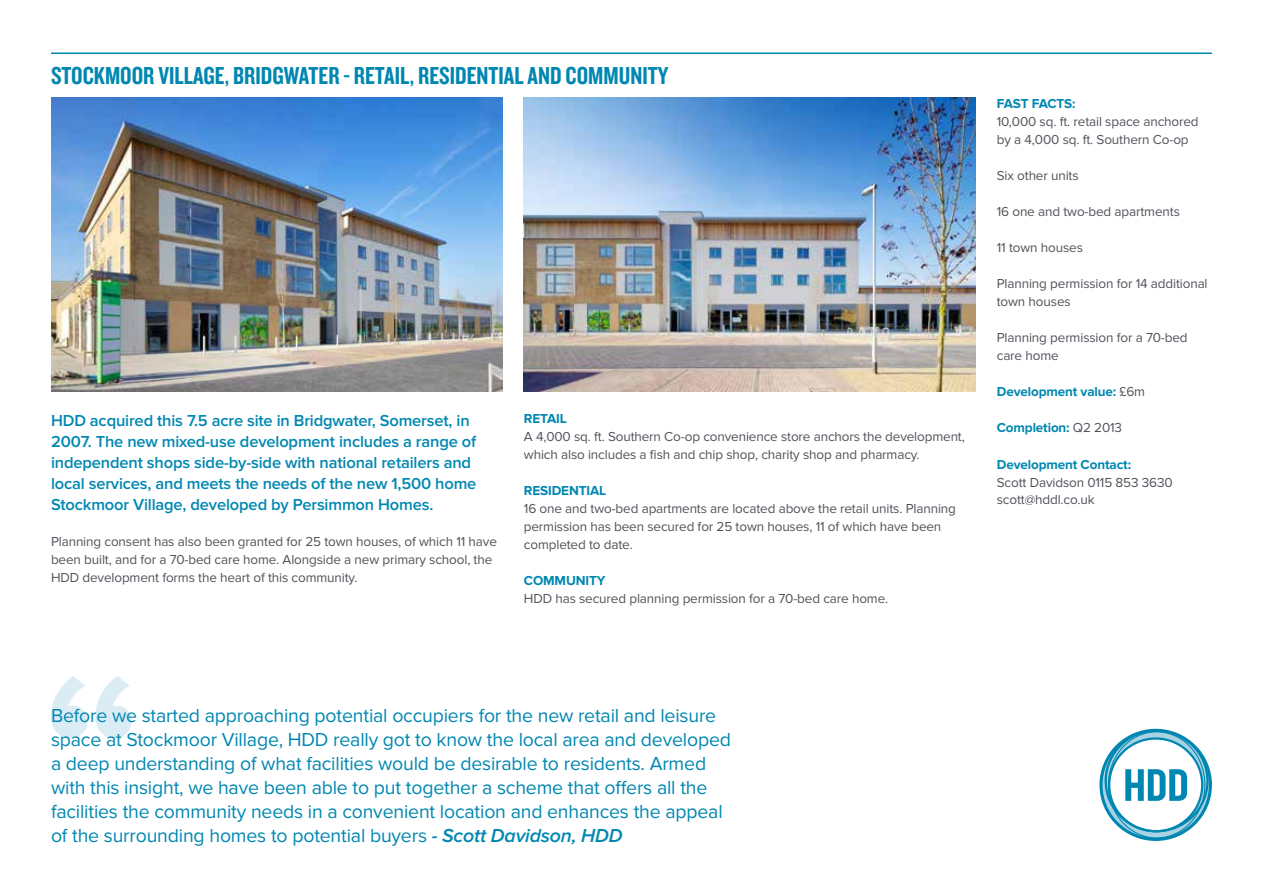
<style>
.page{position:relative;width:1263px;height:893px;background:#fff}
.page>*{position:absolute;margin:0;border:0;box-sizing:border-box;transform-origin:0 0}
.t1{font:25.5px "Knockout HTF49 Liteweight";color:#0087b1}
.t2{font:19.5px/24px "Proxima Nova";letter-spacing:-.01em;color:#0087b1}
.t3{font:600 16.5px/21px "Proxima Nova";letter-spacing:-.01em;color:#0087b1}
.t4{font:13.5px/18px "Proxima Nova";letter-spacing:-.01em;color:#50535a}
.t5{font:700 13.5px "Proxima Nova";letter-spacing:-.01em;color:#0087b1}
.s1{font-weight:400;color:#50535a}
.s2{font-weight:600;font-style:italic}
</style>
<div class="page">
<svg style="left:51px;top:676px;width:81px;height:62px"></svg>
<hr style="left:51px;top:53px;width:1161px;height:1px;background:#0087b1">
<img style="left:51px;top:98px;width:452px;height:293px">
<img style="left:524px;top:98px;width:451px;height:293px">
<svg style="left:1099px;top:729px;width:113px;height:112px"></svg>
<h1 class="t1" style="left:51px;top:62px;width:619px">STOCKMOOR VILLAGE, BRIDGWATER - RETAIL, RESIDENTIAL AND COMMUNITY</h1>
<p class="t3" style="left:51px;top:410px;width:427px">HDD acquired this 7.5 acre site in Bridgwater, Somerset, in 2007. The new mixed-use development includes a range of independent shops side-by-side with national retailers and local services, and meets the needs of the new 1,500 home Stockmoor Village, developed by Persimmon Homes.</p>
<p class="t4" style="left:51px;top:532px;width:447px">Planning consent has also been granted for 25 town houses, of which 11 have been built, and for a 70-bed care home. Alongside a new primary school, the<br>HDD development forms the heart of this community.</p>
<p class="t5" style="left:524px;top:411px;width:44px">RETAIL</p>
<p class="t4" style="left:524px;top:428px;width:442px">A 4,000 sq. ft. Southern Co-op convenience store anchors the development, which also includes a fish and chip shop, charity shop and pharmacy.</p>
<p class="t5" style="left:524px;top:483px;width:84px">RESIDENTIAL</p>
<p class="t4" style="left:524px;top:500px;width:434px">16 one and two-bed apartments are located above the retail units. Planning permission has been secured for 25 town houses, 11 of which have been completed to date.</p>
<p class="t5" style="left:524px;top:573px;width:83px">COMMUNITY</p>
<p class="t4" style="left:524px;top:590px;width:366px">HDD has secured planning permission for a 70-bed care home.</p>
<p class="t5" style="left:997px;top:96px;width:80px">FAST FACTS:</p>
<p class="t4" style="left:997px;top:113px;width:203px">10,000 sq. ft. retail space anchored by a 4,000 sq. ft. Southern Co-op</p>
<p class="t4" style="left:997px;top:167px;width:83px">Six other units</p>
<p class="t4" style="left:997px;top:203px;width:185px">16 one and two-bed apartments</p>
<p class="t4" style="left:997px;top:239px;width:88px">11 town houses</p>
<p class="t4" style="left:997px;top:275px;width:212px">Planning permission for 14 additional town houses</p>
<p class="t4" style="left:997px;top:329px;width:192px">Planning permission for a 70-bed care home</p>
<p class="t5" style="left:997px;top:384px;width:150px">Development value: <span class="s1">£6m</span></p>
<p class="t5" style="left:997px;top:420px;width:127px">Completion: <span class="s1">Q2 2013</span></p>
<p class="t5" style="left:997px;top:456px;width:136px">Development Contact:</p>
<p class="t4" style="left:997px;top:473px;width:177px">Scott Davidson 0115 853 3630 scott@hddl.co.uk</p>
<p class="t2" style="left:51px;top:704px;width:681px">Before we started approaching potential occupiers for the new retail and leisure space at Stockmoor Village, HDD really got to know the local area and developed a deep understanding of what facilities would be desirable to residents. Armed with this insight, we have been able to put together a scheme that offers all the facilities the community needs in a convenient location and enhances the appeal of the surrounding homes to potential buyers <span class="s2">- Scott Davidson, HDD</span></p>
</div>
